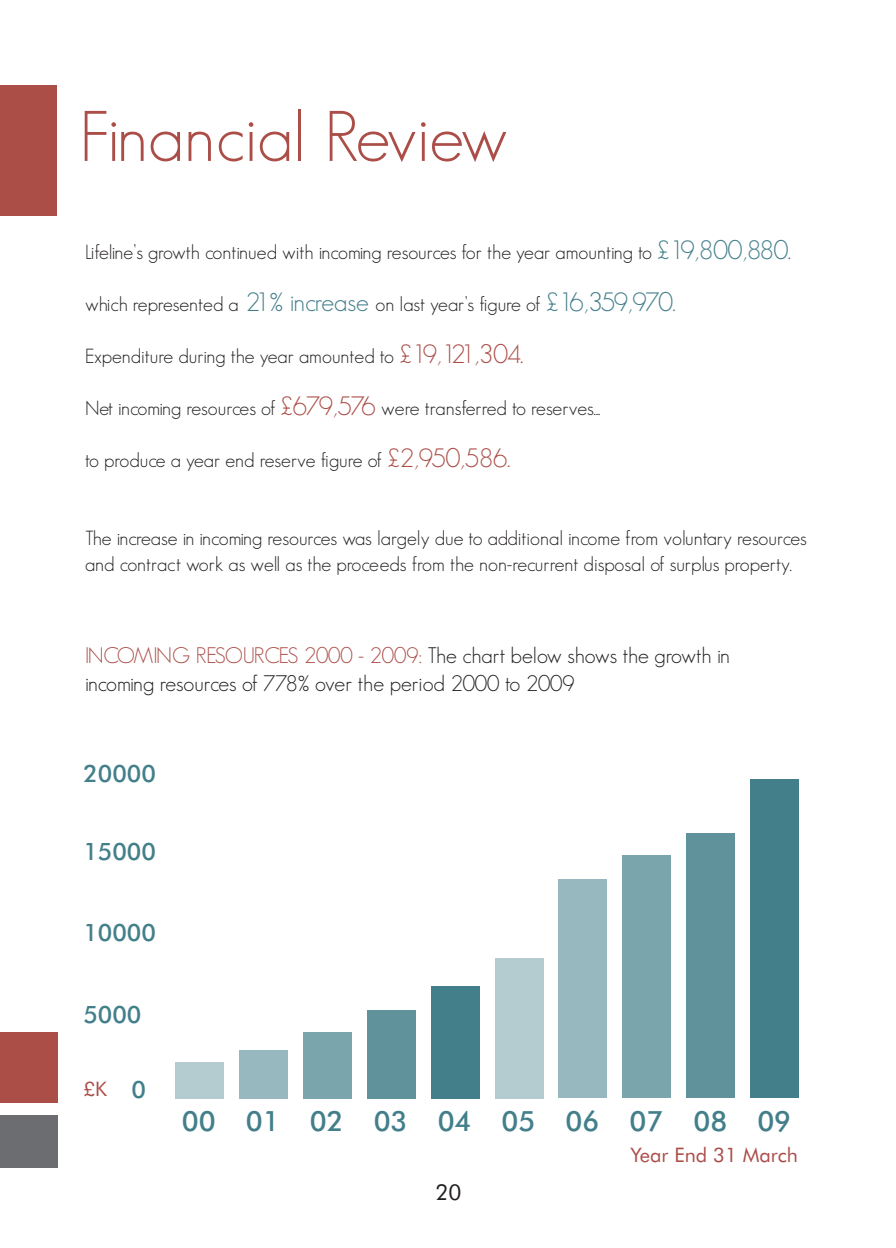
<style>
.page{position:relative;width:896px;height:1248px;background:#fff}
.page>*{position:absolute;margin:0;border:0;box-sizing:border-box;transform-origin:0 0}
.t1{font:300 70px "Geosans";color:#ab4e48}
.t2{font:500 28px "Futura BT";color:#437f8a}
.t3{font:500 24px "Futura BT";color:#437f8a}
.t4{font:300 22px/28px "Geosans";color:#231f20}
.t5{font:22px "Futura BT";color:#231f20}
.t6{font:300 20px/26px "Geosans";color:#231f20}
.t7{font:20px "Futura BT";color:#aa4d48}
.s1{font-size:26px;color:#427e8a}
.s2{font-size:26px;color:#ab4e48}
.s3{color:#ab4e48}
</style>
<div class="page">
<div style="left:239px;top:1049px;width:48px;height:49px;background:#97b8be"></div>
<div style="left:175px;top:1062px;width:48px;height:36px;background:#b4ccd0"></div>
<div style="left:303px;top:1031px;width:48px;height:67px;background:#7ba5ad"></div>
<div style="left:367px;top:1009px;width:48px;height:89px;background:#5f929b"></div>
<div style="left:431px;top:985px;width:48px;height:113px;background:#437f8a"></div>
<div style="left:495px;top:957px;width:48px;height:141px;background:#b4ccd0"></div>
<div style="left:559px;top:879px;width:48px;height:219px;background:#97b8be"></div>
<div style="left:623px;top:855px;width:48px;height:243px;background:#7ba5ad"></div>
<div style="left:687px;top:833px;width:48px;height:265px;background:#5f929b"></div>
<div style="left:751px;top:779px;width:48px;height:319px;background:#437f8a"></div>
<div style="left:0;top:1115px;width:57px;height:52px;background:#6c6d70"></div>
<div style="left:0;top:1032px;width:57px;height:70px;background:#ab4e48"></div>
<div style="left:0;top:85px;width:57px;height:131px;background:#ab4e48"></div>
<h1 class="t1" style="left:79px;top:98px;width:430px">Financial Review</h1>
<p class="t6" style="left:85px;top:239px;width:707px">Lifeline’s growth continued with incoming resources for the year amounting to <span class="s1">£19,800,880.</span></p>
<p class="t6" style="left:85px;top:291px;width:592px">which represented a <span class="s1">21% increase</span> on last year’s figure of <span class="s1">£16,359,970.</span></p>
<p class="t6" style="left:85px;top:343px;width:440px">Expenditure during the year amounted to <span class="s2">£19,121,304.</span></p>
<p class="t6" style="left:85px;top:395px;width:517px">Net incoming resources of <span class="s2">£679,576</span> were transferred to reserves...</p>
<p class="t6" style="left:85px;top:447px;width:427px">to produce a year end reserve figure of <span class="s2">£2,950,586.</span></p>
<p class="t6" style="left:85px;top:525px;width:723px">The increase in incoming resources was largely due to additional income from voluntary resources and contract work as well as the proceeds from the non-recurrent disposal of surplus property.</p>
<p class="t4" style="left:85px;top:641px;width:646px"><span class="s3">INCOMING RESOURCES 2000 - 2009:</span> The chart below shows the growth in incoming resources of 778% over the period 2000 to 2009</p>
<p class="t3" style="left:83px;top:758px;width:74px">20000</p>
<p class="t3" style="left:83px;top:836px;width:74px">15000</p>
<p class="t3" style="left:83px;top:917px;width:74px">10000</p>
<p class="t3" style="left:83px;top:999px;width:59px">5000</p>
<p class="t7" style="left:83px;top:1076px;width:25px">£K</p>
<p class="t3" style="left:131px;top:1074px;width:16px">0</p>
<h2 class="t2" style="left:182px;top:1103px;width:611px">00 01 02 03 04 05 06 07 08 09</h2>
<p class="t7" style="left:630px;top:1142px;width:169px">Year End 31 March</p>
<p class="t5" style="left:435px;top:1178px;width:27px">20</p>
</div>
